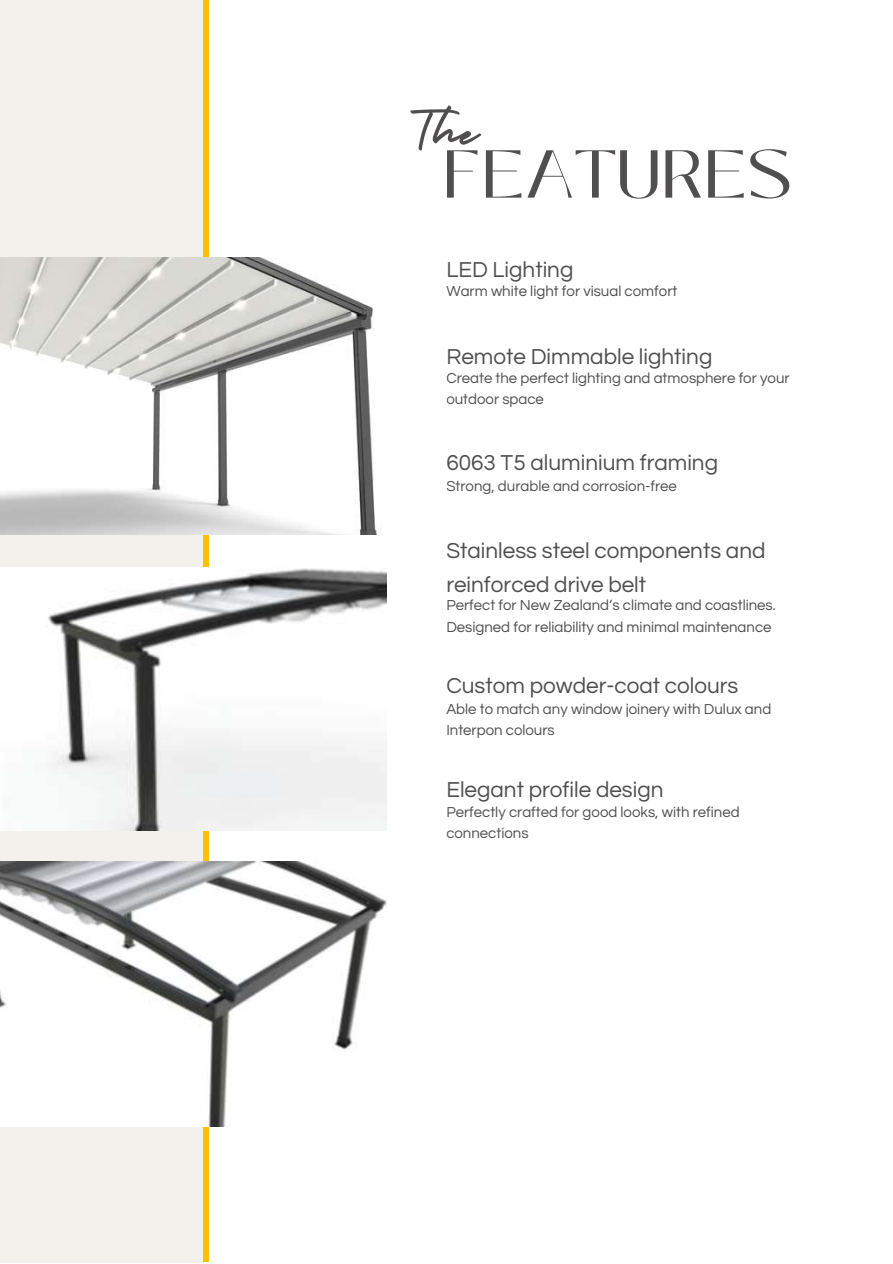
<style>
.page{position:relative;width:893px;height:1264px;background:#fff}
.page>*{position:absolute;margin:0;border:0;box-sizing:border-box;transform-origin:0 0}
.t1{font:67.5px "Black Mango";color:#504e4e}
.t2{font:60px "Holiday";color:#504e4e}
.t3{font:22.5px/33.8px "Questrial";color:#504e4e}
.t4{font:15px/21.3px "Questrial";color:#504e4e}
</style>
<div class="page">
<div style="left:0;top:0;width:204px;height:1262px;background:#f4f0ec"></div>
<div style="left:203px;top:0;width:6px;height:1262px;background:#ffc000"></div>
<img style="left:0;top:567px;width:387px;height:263px">
<img style="left:0;top:257px;width:381px;height:278px">
<img style="left:0;top:861px;width:387px;height:265px">
<h2 class="t2" style="left:408px;top:84px;width:72px">The</h2>
<h1 class="t1" style="left:442px;top:123px;width:351px">FEATURES</h1>
<h3 class="t3" style="left:446px;top:253px;width:128px">LED Lighting</h3>
<p class="t4" style="left:446px;top:281px;width:232px">Warm white light for visual comfort</p>
<h3 class="t3" style="left:446px;top:340px;width:267px">Remote Dimmable lighting</h3>
<p class="t4" style="left:446px;top:368px;width:345px">Create the perfect lighting and atmosphere for your outdoor space</p>
<h3 class="t3" style="left:446px;top:446px;width:273px">6063 T5 aluminium framing</h3>
<p class="t4" style="left:446px;top:475px;width:232px">Strong, durable and corrosion-free</p>
<h3 class="t3" style="left:446px;top:534px;width:320px">Stainless steel components and reinforced drive belt</h3>
<p class="t4" style="left:446px;top:595px;width:331px">Perfect for New Zealand‘s climate and coastlines.<br>Designed for reliability and minimal maintenance</p>
<h3 class="t3" style="left:446px;top:669px;width:293px">Custom powder-coat colours</h3>
<p class="t4" style="left:446px;top:698px;width:326px">Able to match any window joinery with Dulux and<br>Interpon colours</p>
<h3 class="t3" style="left:446px;top:773px;width:219px">Elegant profile design</h3>
<p class="t4" style="left:446px;top:801px;width:295px">Perfectly crafted for good looks, with refined connections</p>
</div>
